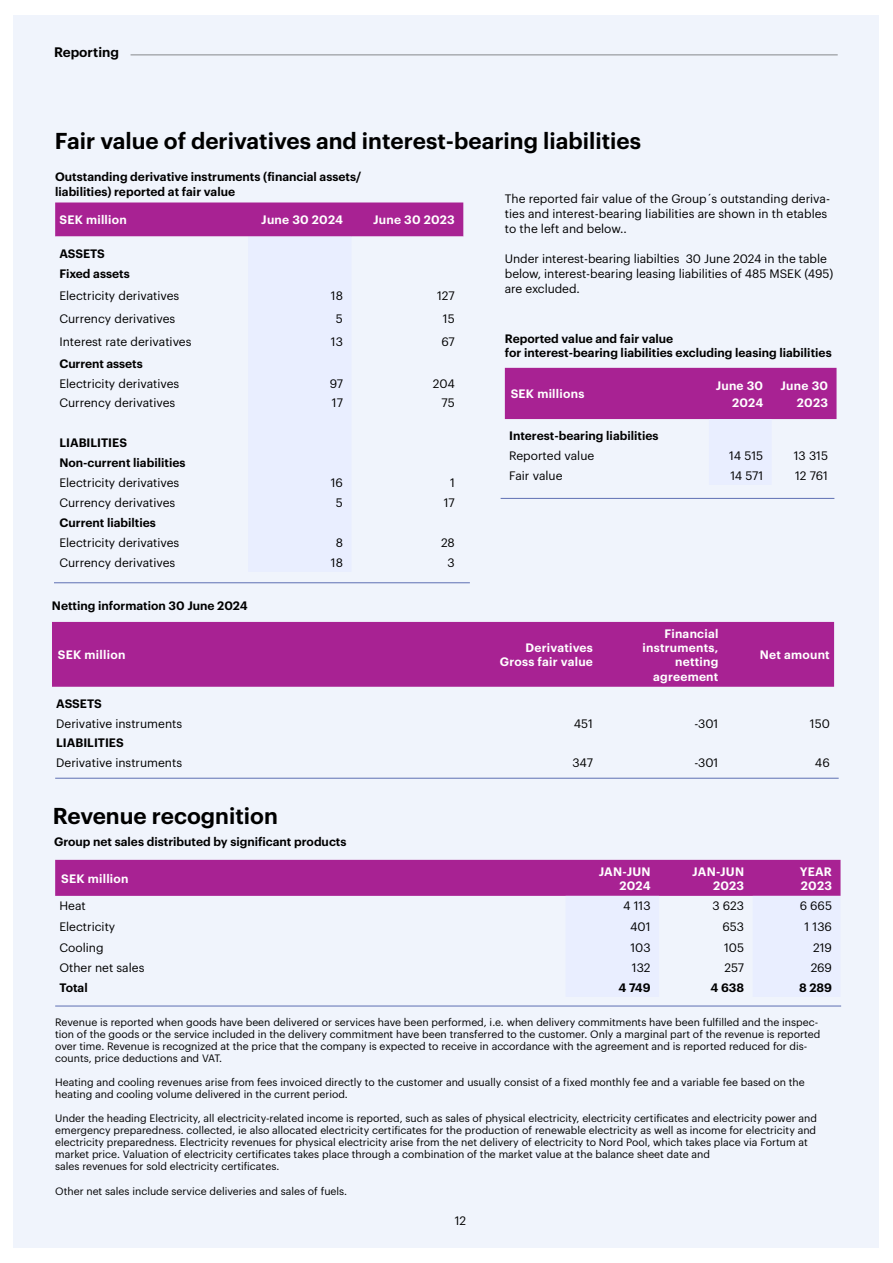
<style>
.page{position:relative;width:893px;height:1263px;background:#fff}
.page>*{position:absolute;margin:0;border:0;box-sizing:border-box;transform-origin:0 0}
.t1{font:600 22.5px "Graphik";color:#000}
.t2{font:600 13.5px "Graphik";color:#000}
.t3{font:12px/15px "Graphik";color:#000}
.t4{font:600 12px/14.4px "Graphik";color:#000}
.t5{font:600 12px/14.4px "Graphik";letter-spacing:.02em;color:#fff;text-align:right}
.t6{font:10.5px/12px "Graphik";color:#000}
</style>
<div class="page">
<div style="left:14px;top:15px;width:865px;height:1233px;background:#f0f4fc"></div>
<div style="left:52px;top:622px;width:782px;height:65px;background:#a82293"></div>
<hr style="left:55px;top:778px;width:784px;height:1px;background:#5e6fb3">
<div style="left:55px;top:202px;width:408px;height:35px;background:#a82293"></div>
<hr style="left:54px;top:582px;width:416px;height:1px;background:#5e6fb3">
<div style="left:505px;top:368px;width:331px;height:52px;background:#a82293"></div>
<hr style="left:501px;top:498px;width:333px;height:1px;background:#5e6fb3">
<div style="left:55px;top:860px;width:785px;height:36px;background:#a82293"></div>
<hr style="left:55px;top:1006px;width:786px;height:1px;background:#5e6fb3">
<hr style="left:131px;top:55px;width:707px;height:1px;background:#87888c">
<p class="t2" style="left:54px;top:42px;width:67px">Reporting</p>
<h1 class="t1" style="left:55px;top:124px;width:588px">Fair value of derivatives and interest-bearing liabilities</h1>
<p class="t4" style="left:55px;top:168px;width:307px">Outstanding derivative instruments (financial assets/ liabilities) reported at fair value</p>
<p class="t5" style="left:59px;top:212px;width:69px">SEK million</p>
<p class="t5" style="left:261px;top:212px;width:83px">June 30 2024</p>
<p class="t5" style="left:373px;top:212px;width:83px">June 30 2023</p>
<p class="t4" style="left:59px;top:243px;width:72px;line-height:20px">ASSETS<br>Fixed assets</p>
<p class="t3" style="left:59px;top:287px;width:121px">Electricity derivatives</p>
<p class="t3" style="left:331px;top:287px;width:14px">18</p>
<p class="t3" style="left:437px;top:287px;width:19px">127</p>
<p class="t3" style="left:59px;top:310px;width:117px">Currency derivatives</p>
<p class="t3" style="left:336px;top:310px;width:9px">5</p>
<p class="t3" style="left:443px;top:310px;width:13px">15</p>
<p class="t3" style="left:59px;top:333px;width:134px">Interest rate derivatives</p>
<p class="t3" style="left:331px;top:333px;width:14px">13</p>
<p class="t3" style="left:441px;top:333px;width:15px">67</p>
<p class="t4" style="left:59px;top:355px;width:85px">Current assets</p>
<p class="t3" style="left:59px;top:375px;width:121px">Electricity derivatives</p>
<p class="t3" style="left:330px;top:375px;width:15px">97</p>
<p class="t3" style="left:433px;top:375px;width:23px">204</p>
<p class="t3" style="left:59px;top:395px;width:117px">Currency derivatives</p>
<p class="t3" style="left:332px;top:395px;width:13px">17</p>
<p class="t3" style="left:441px;top:395px;width:15px">75</p>
<p class="t4" style="left:59px;top:432px;width:128px;line-height:20px">LIABILITIES<br>Non-current liabilities</p>
<p class="t3" style="left:59px;top:474px;width:121px">Electricity derivatives</p>
<p class="t3" style="left:331px;top:474px;width:14px">16</p>
<p class="t3" style="left:450px;top:474px;width:6px">1</p>
<p class="t3" style="left:59px;top:494px;width:117px">Currency derivatives</p>
<p class="t3" style="left:336px;top:494px;width:9px">5</p>
<p class="t3" style="left:444px;top:494px;width:13px">17</p>
<p class="t4" style="left:59px;top:514px;width:98px">Current liabilties</p>
<p class="t3" style="left:59px;top:534px;width:121px">Electricity derivatives</p>
<p class="t3" style="left:336px;top:534px;width:9px">8</p>
<p class="t3" style="left:441px;top:534px;width:15px">28</p>
<p class="t3" style="left:59px;top:554px;width:117px">Currency derivatives</p>
<p class="t3" style="left:331px;top:554px;width:14px">18</p>
<p class="t3" style="left:448px;top:554px;width:9px">3</p>
<p class="t3" style="left:505px;top:191px;width:327px">The reported fair value of the Group´s outstanding deriva&shy;ties and interest-bearing liabilities are shown in th etables to the left and below..</p>
<p class="t3" style="left:505px;top:251px;width:330px">Under interest-bearing liabilties 30 June 2024 in the table below, interest-bearing leasing liabilities of 485 MSEK (495) are excluded.</p>
<p class="t4" style="left:505px;top:330px;width:328px">Reported value and fair value<br>for interest-bearing liabilities excluding leasing liabilities</p>
<p class="t5" style="left:511px;top:386px;width:75px">SEK millions</p>
<p class="t5" style="left:716px;top:376px;width:49px;line-height:16.5px">June 30<br>2024</p>
<p class="t5" style="left:781px;top:376px;width:49px;line-height:16.5px">June 30<br>2023</p>
<p class="t4" style="left:509px;top:427px;width:151px">Interest-bearing liabilities</p>
<p class="t3" style="left:509px;top:447px;width:87px">Reported value</p>
<p class="t3" style="left:729px;top:447px;width:36px">14 515</p>
<p class="t3" style="left:794px;top:447px;width:36px">13 315</p>
<p class="t3" style="left:509px;top:467px;width:55px">Fair value</p>
<p class="t3" style="left:730px;top:467px;width:34px">14 571</p>
<p class="t3" style="left:795px;top:467px;width:34px">12 761</p>
<p class="t4" style="left:52px;top:598px;width:197px">Netting information 30 June 2024</p>
<p class="t5" style="left:58px;top:647px;width:69px">SEK million</p>
<p class="t5" style="left:500px;top:639px;width:95px">Derivatives<br>Gross fair value</p>
<p class="t5" style="left:643px;top:625px;width:77px">Financial instruments, netting agreement</p>
<p class="t5" style="left:760px;top:647px;width:71px">Net amount</p>
<p class="t4" style="left:56px;top:695px;width:47px">ASSETS</p>
<p class="t3" style="left:56px;top:715px;width:127px">Derivative instruments</p>
<p class="t3" style="left:574px;top:715px;width:21px">451</p>
<p class="t3" style="left:694px;top:715px;width:25px">-301</p>
<p class="t3" style="left:810px;top:715px;width:21px">150</p>
<p class="t4" style="left:56px;top:735px;width:69px">LIABILITIES</p>
<p class="t3" style="left:56px;top:754px;width:127px">Derivative instruments</p>
<p class="t3" style="left:572px;top:754px;width:22px">347</p>
<p class="t3" style="left:694px;top:754px;width:25px">-301</p>
<p class="t3" style="left:815px;top:754px;width:16px">46</p>
<h1 class="t1" style="left:53px;top:799px;width:226px">Revenue recognition</h1>
<p class="t4" style="left:54px;top:834px;width:294px">Group net sales distributed by significant products</p>
<p class="t5" style="left:61px;top:870px;width:69px">SEK million</p>
<p class="t5" style="left:599px;top:863px;width:53px">JAN-JUN<br>2024</p>
<p class="t5" style="left:692px;top:863px;width:53px">JAN-JUN<br>2023</p>
<p class="t5" style="left:800px;top:863px;width:34px;text-align:left">YEAR<br>2023</p>
<p class="t3" style="left:59px;top:897px;width:28px">Heat</p>
<p class="t3" style="left:623px;top:897px;width:29px">4 113</p>
<p class="t3" style="left:712px;top:897px;width:33px">3 623</p>
<p class="t3" style="left:800px;top:897px;width:34px">6 665</p>
<p class="t3" style="left:59px;top:918px;width:57px">Electricity</p>
<p class="t3" style="left:630px;top:918px;width:22px">401</p>
<p class="t3" style="left:722px;top:918px;width:23px">653</p>
<p class="t3" style="left:805px;top:918px;width:29px">1 136</p>
<p class="t3" style="left:59px;top:939px;width:46px">Cooling</p>
<p class="t3" style="left:630px;top:939px;width:22px">103</p>
<p class="t3" style="left:724px;top:939px;width:22px">105</p>
<p class="t3" style="left:813px;top:939px;width:20px">219</p>
<p class="t3" style="left:59px;top:959px;width:87px">Other net sales</p>
<p class="t3" style="left:632px;top:959px;width:20px">132</p>
<p class="t3" style="left:725px;top:959px;width:21px">257</p>
<p class="t3" style="left:811px;top:959px;width:23px">269</p>
<p class="t4" style="left:59px;top:979px;width:30px">Total</p>
<p class="t4" style="left:618px;top:979px;width:34px">4 749</p>
<p class="t4" style="left:710px;top:979px;width:35px">4 638</p>
<p class="t4" style="left:799px;top:979px;width:34px">8 289</p>
<p class="t6" style="left:55px;top:1015px;width:767px">Revenue is reported when goods have been delivered or services have been performed, i.e. when delivery commitments have been fulfilled and the inspec&shy;tion of the goods or the service included in the delivery commitment have been transferred to the customer. Only a marginal part of the revenue is reported over time. Revenue is recognized at the price that the company is expected to receive in accordance with the agreement and is reported reduced for dis&shy;counts, price deductions and VAT.</p>
<p class="t6" style="left:55px;top:1075px;width:751px">Heating and cooling revenues arise from fees invoiced directly to the customer and usually consist of a fixed monthly fee and a variable fee based on the heating and cooling volume delivered in the current period.</p>
<p class="t6" style="left:55px;top:1111px;width:763px">Under the heading Electricity, all electricity-related income is reported, such as sales of physical electricity, electricity certificates and electricity power and emergency preparedness. collected, ie also allocated electricity certificates for the production of renewable electricity as well as income for electricity and electricity preparedness. Electricity revenues for physical electricity arise from the net delivery of electricity to Nord Pool, which takes place via Fortum at market price. Valuation of electricity certificates takes place through a combination of the market value at the balance sheet date and<br>sales revenues for sold electricity certificates.</p>
<p class="t6" style="left:55px;top:1184px;width:294px">Other net sales include service deliveries and sales of fuels.</p>
<p class="t3" style="left:441px;top:1212px;width:27px">12 12</p>
</div>
